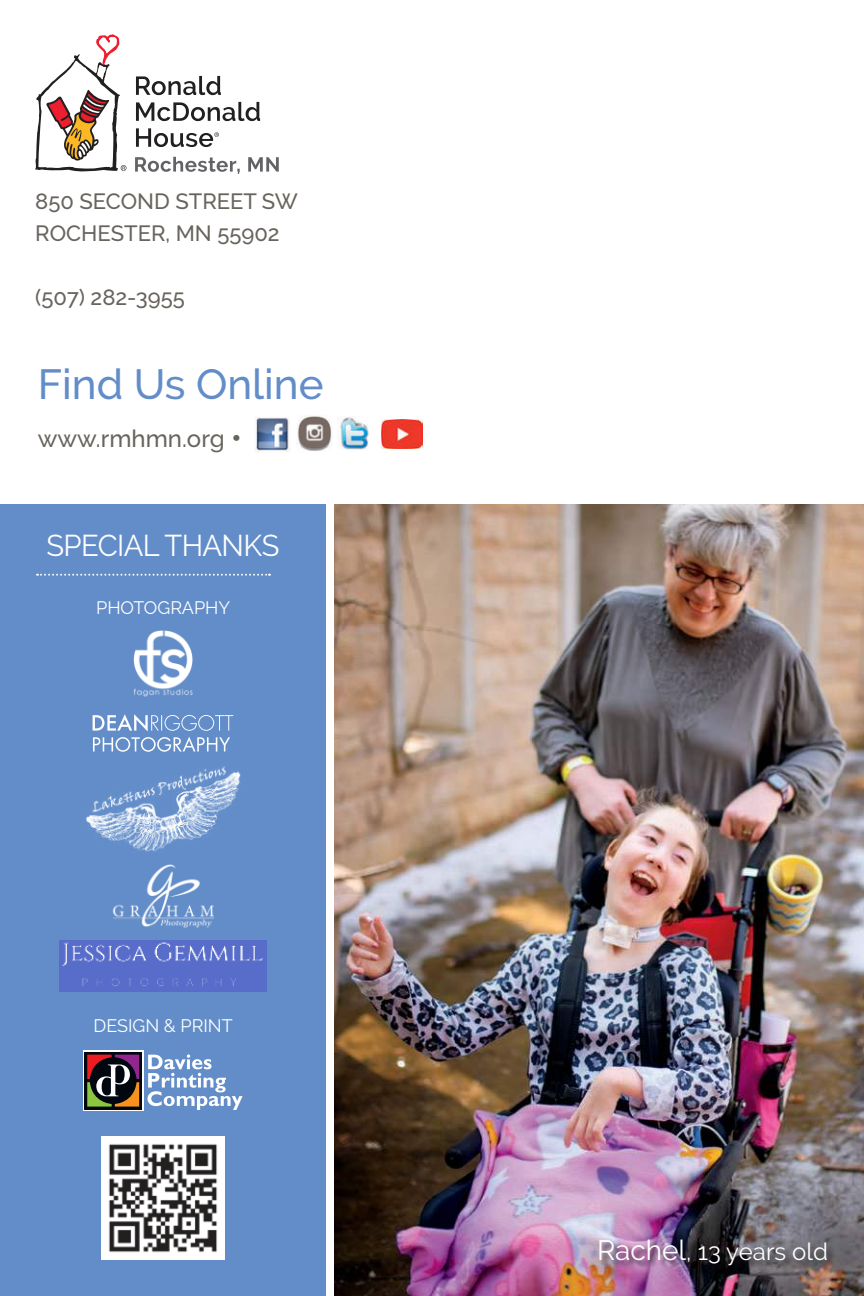
<style>
.page{position:relative;width:864px;height:1296px;background:#fff}
.page>*{position:absolute;margin:0;border:0;box-sizing:border-box;transform-origin:0 0}
.t1{font:500 42px "Raleway";color:#628dc9}
.t2{font:30px "Raleway";letter-spacing:-.02em;color:#fff}
.t3{font:24px "Raleway";color:#fff}
.t4{font:500 24px "Raleway";color:#68645d}
.t5{font:500 22px/32px "Raleway";color:#68645d}
.t6{font:18px "Raleway";color:#fff}
.s1{font-size:32px}
.s2{font-size:28px}
</style>
<div class="page">
<img style="left:255px;top:417px;width:36px;height:36px">
<img style="left:297px;top:415px;width:35px;height:36px">
<img style="left:339px;top:417px;width:30px;height:33px">
<div style="left:0;top:504px;width:326px;height:792px;background:#628dc9"></div>
<svg style="left:148px;top:1054px;width:95px;height:56px"></svg>
<svg style="left:37px;top:574px;width:233px;height:2px"></svg>
<svg style="left:135px;top:157px;width:105px;height:17px"></svg>
<svg style="left:248px;top:157px;width:31px;height:15px"></svg>
<svg style="left:136px;top:76px;width:85px;height:19px"></svg>
<svg style="left:136px;top:102px;width:124px;height:19px"></svg>
<svg style="left:136px;top:128px;width:83px;height:19px"></svg>
<svg style="left:35px;top:34px;width:91px;height:138px"></svg>
<img style="left:133px;top:630px;width:60px;height:67px">
<img style="left:335px;top:504px;width:529px;height:792px">
<div style="left:600px;top:1240px;width:235px;height:34px;background:#221f1f;opacity:.75"></div>
<img style="left:381px;top:419px;width:41px;height:29px">
<svg style="left:93px;top:714px;width:140px;height:38px"></svg>
<svg style="left:83px;top:1050px;width:60px;height:61px"></svg>
<svg style="left:85px;top:1052px;width:57px;height:57px"></svg>
<svg style="left:87px;top:1055px;width:52px;height:52px;background:#634840"></svg>
<img style="left:102px;top:1137px;width:122px;height:122px">
<img style="left:112px;top:864px;width:102px;height:64px">
<img style="left:85px;top:766px;width:157px;height:86px">
<img style="left:59px;top:940px;width:208px;height:52px">
<p class="t5" style="left:35px;top:185px;width:264px">850 SECOND STREET SW<br>ROCHESTER, MN 55902</p>
<p class="t5" style="left:35px;top:281px;width:151px">(507) 282-3955</p>
<h1 class="t1" style="left:38px;top:360px;width:287px">Find Us Online</h1>
<p class="t4" style="left:38px;top:425px;width:206px">www.rmhmn.org <span class="s1">•</span></p>
<h2 class="t2" style="left:46px;top:532px;width:234px">SPECIAL THANKS</h2>
<p class="t6" style="left:96px;top:599px;width:136px">PHOTOGRAPHY</p>
<p class="t6" style="left:94px;top:1017px;width:141px">DESIGN &amp; PRINT</p>
<p class="t3" style="left:597px;top:1240px;width:232px"><span class="s2">Rachel</span>, 13 years old</p>
</div>
